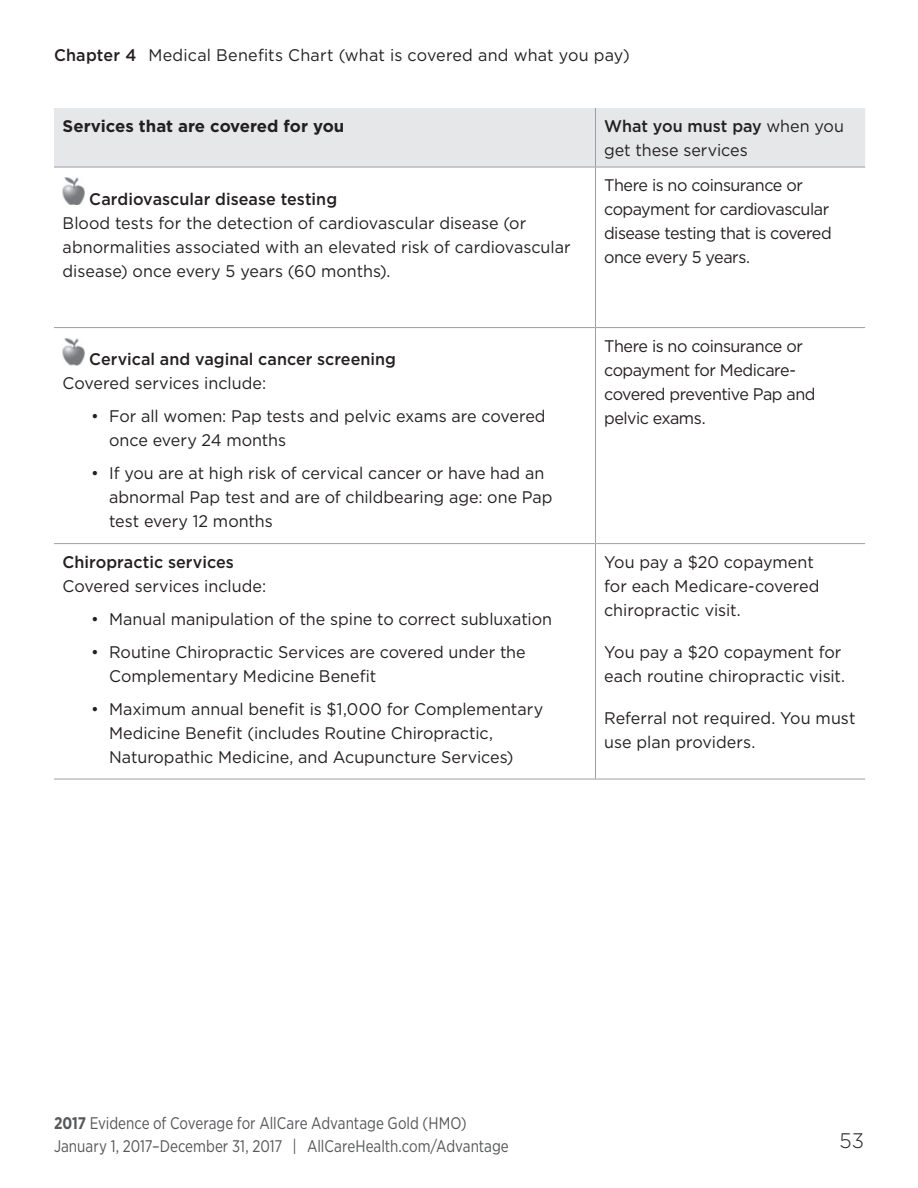
<style>
.page{position:relative;width:918px;height:1188px;background:#fff}
.page>*{position:absolute;margin:0;border:0;box-sizing:border-box;transform-origin:0 0}
.t1{font:300 21px "Gotham";color:#231f20;scale:.96 1}
.t2{font:16.8px/24px "Gotham";letter-spacing:-.005em;color:#231f20;scale:.96 1}
.t3{font:16.8px/23.1px "Gotham Narrow";color:#57585a;scale:.92 1}
.t4{font:16.8px/24px "Gotham";letter-spacing:-.03em;color:#231f20;scale:.96 1}
.t5{font:500 16.8px "Gotham";color:#231f20;scale:.96 1}
.t6{font:16.8px/24px "Gotham";letter-spacing:-.035em;color:#231f20;scale:.96 1}
.t7{font:16.8px "Gotham";letter-spacing:.015em;color:#231f20;scale:.96 1}
.t8{font:700 16.8px "Gotham";color:#231f20}
.s1{font-weight:500}
.s2{font-weight:700}
</style>
<div class="page">
<div style="left:54px;top:108px;width:811px;height:59px;background:#e6e7e9"></div>
<hr style="left:595px;top:108px;width:1px;height:59px;background:#9d9fa2">
<hr style="left:596px;top:167px;width:269px;height:1px;background:#9d9fa2">
<hr style="left:595px;top:167px;width:1px;height:160px;background:#9d9fa2">
<hr style="left:54px;top:327px;width:542px;height:1px;background:#9d9fa2">
<hr style="left:596px;top:327px;width:269px;height:1px;background:#9d9fa2">
<hr style="left:595px;top:328px;width:1px;height:215px;background:#9d9fa2">
<hr style="left:54px;top:543px;width:542px;height:1px;background:#9d9fa2">
<hr style="left:596px;top:543px;width:269px;height:1px;background:#9d9fa2">
<hr style="left:595px;top:544px;width:1px;height:235px;background:#9d9fa2">
<hr style="left:54px;top:779px;width:542px;height:1px;background:#9d9fa2">
<hr style="left:596px;top:779px;width:269px;height:1px;background:#9d9fa2">
<hr style="left:54px;top:167px;width:542px;height:1px;background:#9d9fa2">
<img style="left:63px;top:178px;width:21px;height:27px">
<img style="left:63px;top:338px;width:21px;height:27px">
<p class="t7" style="left:54px;top:44px;width:601px"><span class="s1">Chapter 4</span> Medical Benefits Chart (what is covered and what you pay)</p>
<p class="t8" style="left:63px;top:115px;width:283px">Services that are covered for you</p>
<p class="t2" style="left:604px;top:114px;width:251px"><span class="s1">What you must pay</span> when you get these services</p>
<p class="t5" style="left:89px;top:188px;width:260px">Cardiovascular disease testing</p>
<p class="t2" style="left:63px;top:211px;width:531px">Blood tests for the detection of cardiovascular disease (or abnormalities associated with an elevated risk of cardiovascular disease) once every 5 years (60 months).</p>
<p class="t4" style="left:604px;top:173px;width:239px">There is no coinsurance or copayment for cardiovascular disease testing that is covered once every 5 years.</p>
<p class="t5" style="left:89px;top:348px;width:321px">Cervical and vaginal cancer screening</p>
<p class="t2" style="left:63px;top:371px;width:213px">Covered services include:</p>
<p class="t2" style="left:109px;top:404px;width:456px;text-indent:-18px">• For all women: Pap tests and pelvic exams are covered once every 24 months</p>
<p class="t2" style="left:109px;top:461px;width:464px;text-indent:-18px">• If you are at high risk of cervical cancer or have had an abnormal Pap test and are of childbearing age: one Pap test every 12 months</p>
<p class="t5" style="left:63px;top:551px;width:180px">Chiropractic services</p>
<p class="t2" style="left:63px;top:574px;width:213px">Covered services include:</p>
<p class="t2" style="left:91px;top:607px;width:482px">• Manual manipulation of the spine to correct subluxation</p>
<p class="t2" style="left:109px;top:640px;width:436px;text-indent:-18px">• Routine Chiropractic Services are covered under the<br>Complementary Medicine Benefit</p>
<p class="t2" style="left:109px;top:697px;width:454px;text-indent:-18px">• Maximum annual benefit is $1,000 for Complementary<br>Medicine Benefit (includes Routine Chiropractic,<br>Naturopathic Medicine, and Acupuncture Services)</p>
<p class="t6" style="left:604px;top:334px;width:222px">There is no coinsurance or copayment for Medicare&shy;covered preventive Pap and pelvic exams.</p>
<p class="t2" style="left:604px;top:550px;width:226px">You pay a $20 copayment for each Medicare-covered chiropractic visit.</p>
<p class="t2" style="left:604px;top:640px;width:253px">You pay a $20 copayment for each routine chiropractic visit.</p>
<p class="t2" style="left:604px;top:706px;width:263px">Referral not required. You must use plan providers.</p>
<p class="t3" style="left:54px;top:1111px;width:496px"><span class="s2">2017</span> Evidence of Coverage for AllCare Advantage Gold (HMO)<br>January 1, 2017–December 31, 2017 | AllCareHealth.com/Advantage</p>
<p class="t1" style="left:839px;top:1127px;width:27px">53</p>
</div>
